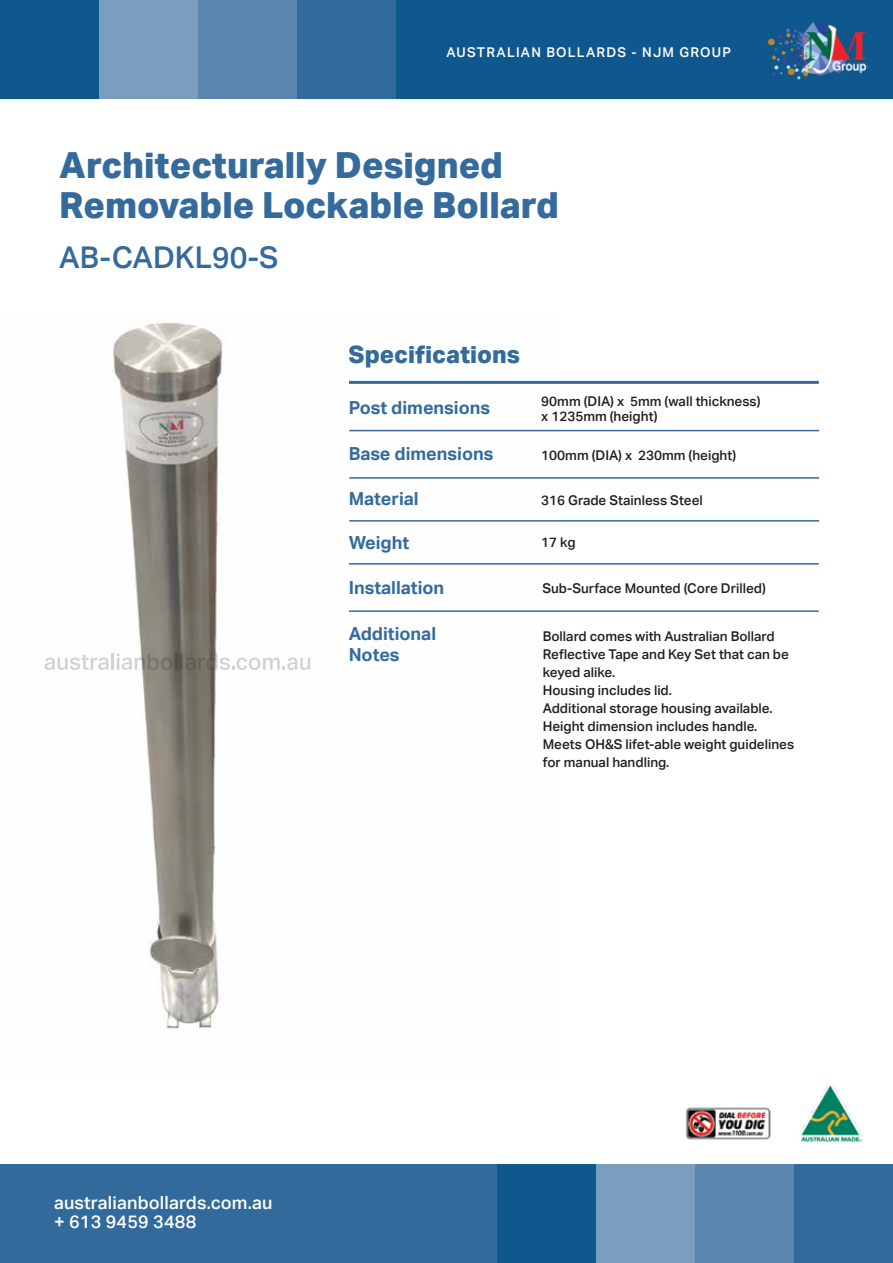
<style>
.page{position:relative;width:893px;height:1263px;background:#fff}
.page>*{position:absolute;margin:0;border:0;box-sizing:border-box;transform-origin:0 0}
.t1{font:800 36px/40.5px "Aktiv Grotesk";color:#346b9c}
.t2{font:500 30px "Aktiv Grotesk";color:#346b9c}
.t3{font:800 24px "Aktiv Grotesk";color:#346b9c}
.t4{font:700 18px/21.6px "Aktiv Grotesk";color:#346b9d}
.t5{font:500 18px/19.5px "Aktiv Grotesk";letter-spacing:.01em;color:#fff}
.t6{font:500 13.5px/18px "Aktiv Grotesk";color:#231f20}
.t7{font:500 13.5px "Aktiv Grotesk";letter-spacing:.09em;color:#fff}
</style>
<div class="page">
<div style="left:0;top:1164px;width:893px;height:99px;background:#326a9c"></div>
<div style="left:497px;top:1164px;width:99px;height:99px;background:#0e588e"></div>
<div style="left:695px;top:1164px;width:99px;height:99px;background:#5a86ae"></div>
<div style="left:596px;top:1164px;width:99px;height:99px;background:#7a9ebf"></div>
<div style="left:0;top:0;width:893px;height:99px;background:#0e588e"></div>
<div style="left:198px;top:0;width:99px;height:99px;background:#5a86ae"></div>
<div style="left:297px;top:0;width:98px;height:99px;background:#316b9d"></div>
<div style="left:99px;top:0;width:99px;height:99px;background:#7a9ebf"></div>
<img style="left:797px;top:1083px;width:66px;height:59px">
<img style="left:685px;top:1107px;width:86px;height:33px">
<img style="left:767px;top:21px;width:100px;height:58px">
<img style="left:44px;top:321px;width:515px;height:708px">
<hr style="left:349px;top:430px;width:470px;height:1px;background:#346b9c">
<hr style="left:349px;top:381px;width:470px;height:3px;background:#346b9c">
<hr style="left:349px;top:477px;width:470px;height:2px;background:#346b9c">
<hr style="left:349px;top:520px;width:470px;height:2px;background:#346b9c">
<hr style="left:349px;top:563px;width:470px;height:2px;background:#346b9c">
<hr style="left:349px;top:610px;width:470px;height:2px;background:#346b9c">
<svg style="left:45px;top:655px;width:63px;height:15px"></svg>
<hr style="left:111px;top:653px;width:3px;height:17px;background:#231f20">
<svg style="left:117px;top:653px;width:55px;height:17px"></svg>
<hr style="left:175px;top:653px;width:3px;height:17px;background:#231f20">
<svg style="left:181px;top:653px;width:129px;height:17px"></svg>
<p class="t7" style="left:446px;top:45px;width:286px">AUSTRALIAN BOLLARDS - NJM GROUP</p>
<h1 class="t1" style="left:59px;top:145px;width:501px">Architecturally Designed<br>Removable Lockable Bollard</h1>
<h2 class="t2" style="left:59px;top:240px;width:221px">AB-CADKL90-S</h2>
<h3 class="t3" style="left:349px;top:341px;width:173px">Specifications</h3>
<h3 class="t4" style="left:349px;top:397px;width:143px">Post dimensions</h3>
<p class="t6" style="left:541px;top:394px;width:221px;line-height:15px">90mm (DIA) x 5mm (wall thickness) x 1235mm (height)</p>
<p class="t6" style="left:541px;top:446px;width:197px">100mm (DIA) x 230mm (height)</p>
<p class="t6" style="left:541px;top:491px;width:163px">316 Grade Stainless Steel</p>
<p class="t6" style="left:541px;top:533px;width:36px">17 kg</p>
<p class="t6" style="left:542px;top:579px;width:225px">Sub-Surface Mounted (Core Drilled)</p>
<p class="t6" style="left:543px;top:628px;width:253px">Bollard comes with Australian Bollard<br>Reflective Tape and Key Set that can be keyed alike.<br>Housing includes lid.<br>Additional storage housing available.<br>Height dimension includes handle.<br>Meets OH&amp;S lifet-able weight guidelines for manual handling.</p>
<h3 class="t4" style="left:349px;top:443px;width:146px">Base dimensions</h3>
<h3 class="t4" style="left:349px;top:488px;width:72px">Material</h3>
<h3 class="t4" style="left:349px;top:532px;width:62px">Weight</h3>
<h3 class="t4" style="left:349px;top:577px;width:97px">Installation</h3>
<h3 class="t4" style="left:349px;top:623px;width:89px">Additional<br>Notes</h3>
<h3 class="t5" style="left:54px;top:1193px;width:220px">australianbollards.com.au + 613 9459 3488</h3>
</div>
